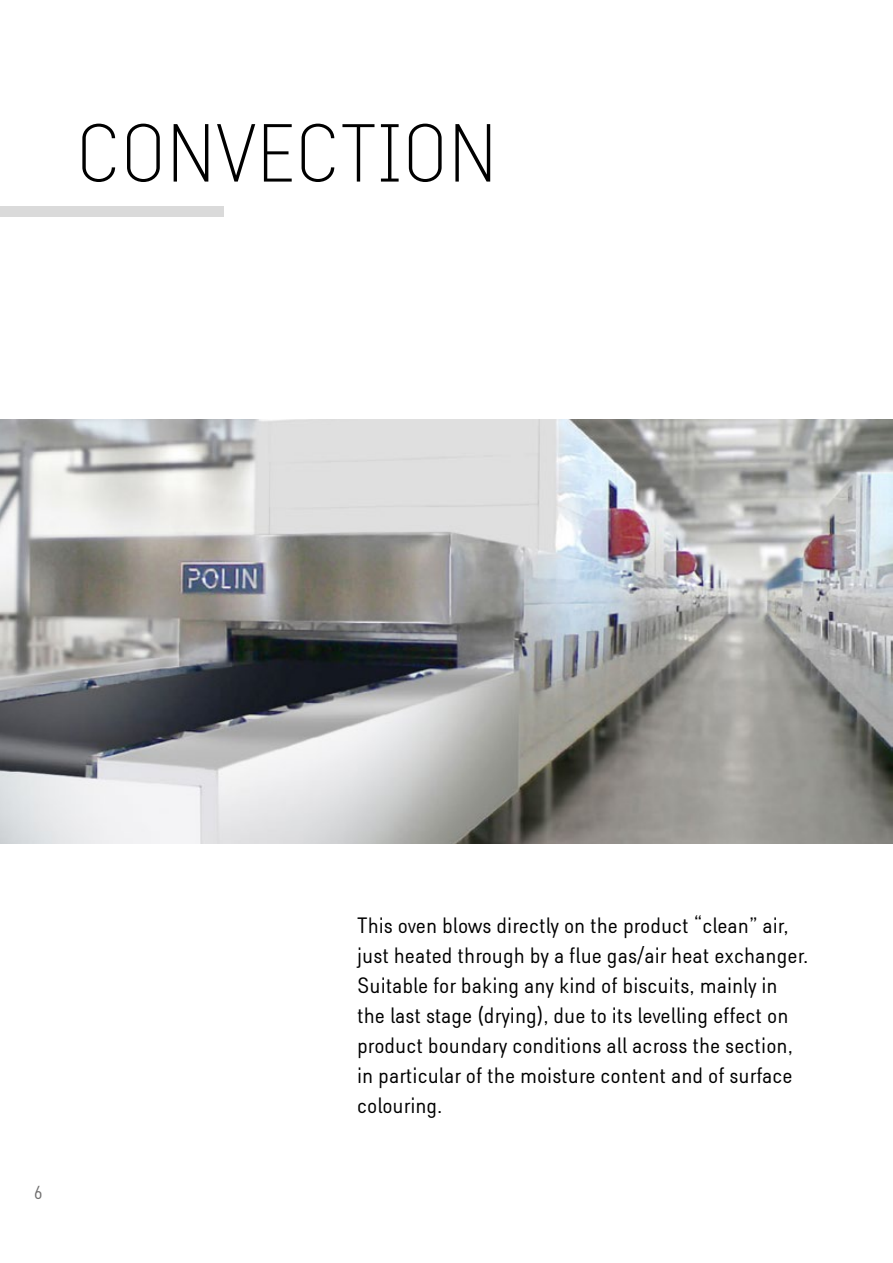
<style>
.page{position:relative;width:893px;height:1263px;background:#fff}
.page>*{position:absolute;margin:0;border:0;box-sizing:border-box;transform-origin:0 0}
.t1{font:100 72px "TWS Savory";color:#000}
.t2{font:300 19.5px/30px "TWS Savory";color:#000}
.t3{font:300 16.5px "TWS Savory";color:#706f6f}
</style>
<div class="page">
<img style="left:0;top:420px;width:893px;height:423px">
<div style="left:0;top:206px;width:223px;height:11px;background:#dadada"></div>
<h1 class="t1" style="left:77px;top:105px;width:423px">CONVECTION</h1>
<p class="t3" style="left:34px;top:1181px;width:10px">6</p>
<p class="t2" style="left:357px;top:911px;width:453px">This oven blows directly on the product “clean” air, just heated through by a flue gas/air heat exchanger.<br>Suitable for baking any kind of biscuits, mainly in the last stage (drying), due to its levelling effect on product boundary conditions all across the section, in particular of the moisture content and of surface colouring.</p>
</div>
